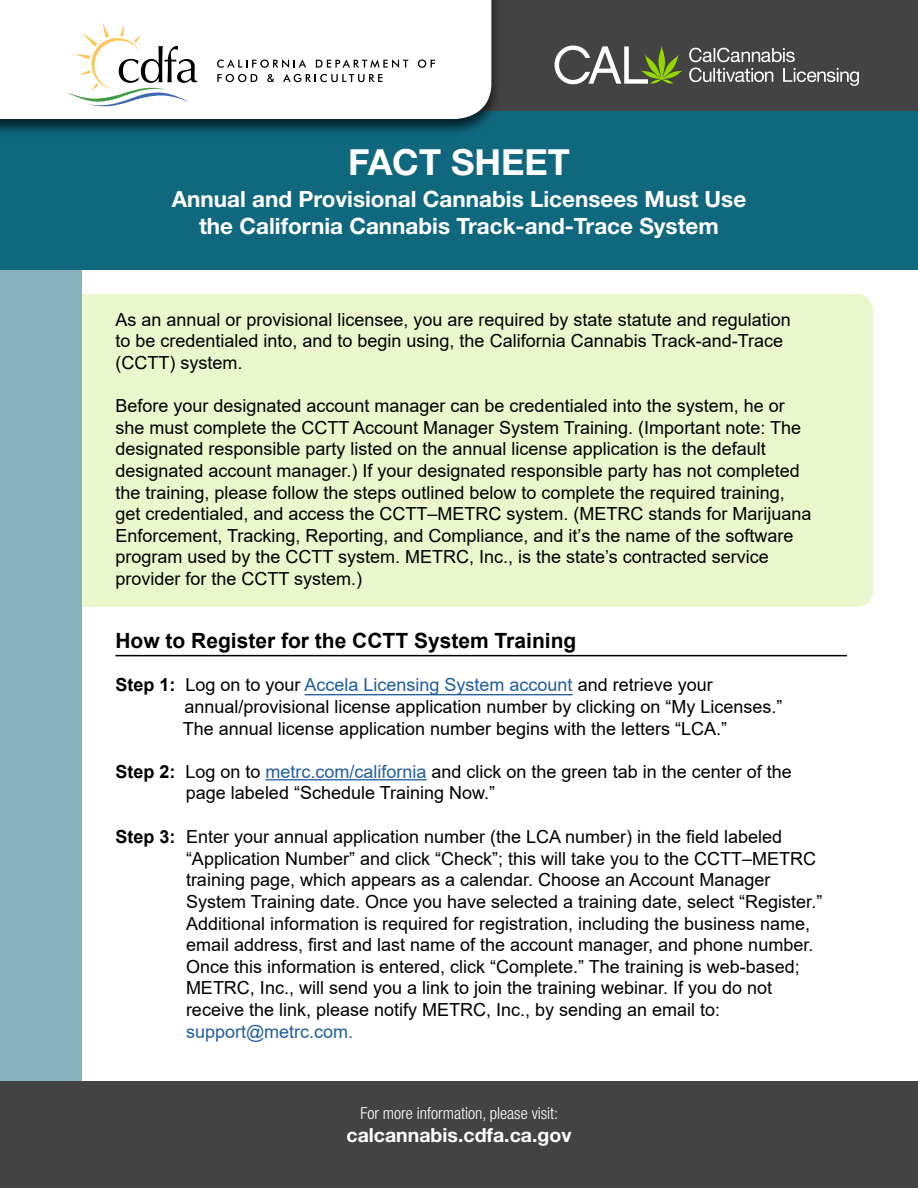
<style>
.page{position:relative;width:918px;height:1188px;background:#fff}
.page>*{position:absolute;margin:0;border:0;box-sizing:border-box;transform-origin:0 0}
.Questions{font:700 36px "Helvetica Neue LT Std";color:#fff}
.t1{font:700 22.5px "Helvetica Neue LT Std";color:#fff}
.Answers{font:700 21px "Arial";color:#000}
.t2{font:700 19.5px "Helvetica Neue LT Std";color:#fff}
.Answers-2{font:18px/21.6px "Arial";color:#000}
.Answers-3{font:18px "Arial";color:#205d9e}
.Answers-4{font:18px "Arial";color:#215e9e}
.Answers-5{font:700 18px "Arial";color:#000}
.t3{font:300 condensed 16.5px "Helvetica Neue LT Std";color:#fff}
.s1{font-weight:700;color:#000}
.s2{color:#000}
.s3{font-weight:700}
.s4{color:#215e9e}
</style>
<div class="page">
<div style="left:82px;top:294px;width:791px;height:313px;background:#eaf7cc"></div>
<div style="left:0;top:0;width:82px;height:1188px;background:#85b2bd"></div>
<div style="left:0;top:1082px;width:918px;height:106px;background:#424342"></div>
<div style="left:0;top:0;width:918px;height:269px;background:#0f687e"></div>
<div style="left:0;top:0;width:918px;height:111px;background:#424342"></div>
<div style="left:0;top:0;width:501px;height:137px;background:#000;opacity:.69"></div>
<div style="left:0;top:0;width:491px;height:119px;background:#fff"></div>
<svg style="left:217px;top:59px;width:89px;height:9px"></svg>
<svg style="left:316px;top:59px;width:92px;height:9px"></svg>
<svg style="left:418px;top:59px;width:17px;height:9px"></svg>
<svg style="left:217px;top:74px;width:40px;height:8px"></svg>
<svg style="left:267px;top:74px;width:7px;height:8px"></svg>
<svg style="left:283px;top:74px;width:99px;height:8px"></svg>
<svg style="left:66px;top:22px;width:131px;height:89px;background:#e8e9e5"></svg>
<svg style="left:555px;top:46px;width:127px;height:38px"></svg>
<svg style="left:689px;top:48px;width:170px;height:38px"></svg>
<hr style="left:266px;top:779px;width:161px;height:1px;background:#215e9e">
<hr style="left:115px;top:655px;width:732px;height:1px;background:#000">
<hr style="left:305px;top:694px;width:268px;height:1px;background:#205d9e">
<p class="Questions" style="left:348px;top:140px;width:223px">FACT SHEET</p>
<p class="t1" style="left:172px;top:185px;width:576px">Annual and Provisional Cannabis Licensees Must Use</p>
<p class="t1" style="left:199px;top:212px;width:521px">the California Cannabis Track-and-Trace System</p>
<p class="Answers-2" style="left:115px;top:308px;width:677px">As an annual or provisional licensee, you are required by state statute and regulation</p>
<p class="Answers-2" style="left:115px;top:330px;width:669px">to be credentialed into, and to begin using, the California Cannabis Track-and-Trace</p>
<p class="Answers-2" style="left:115px;top:352px;width:128px">(CCTT) system.</p>
<p class="Answers-2" style="left:115px;top:395px;width:671px">Before your designated account manager can be credentialed into the system, he or</p>
<p class="Answers-2" style="left:115px;top:416px;width:687px">she must complete the CCTT Account Manager System Training. (Important note: The</p>
<p class="Answers-2" style="left:115px;top:438px;width:652px">designated responsible party listed on the annual license application is the default</p>
<p class="Answers-2" style="left:115px;top:460px;width:686px">designated account manager.) If your designated responsible party has not completed</p>
<p class="Answers-2" style="left:115px;top:481px;width:671px">the training, please follow the steps outlined below to complete the required training,</p>
<p class="Answers-2" style="left:115px;top:503px;width:698px">get credentialed, and access the CCTT–METRC system. (METRC stands for Marijuana</p>
<p class="Answers-2" style="left:115px;top:524px;width:680px">Enforcement, Tracking, Reporting, and Compliance, and it’s the name of the software</p>
<p class="Answers-2" style="left:115px;top:546px;width:655px">program used by the CCTT system. METRC, Inc., is the state’s contracted service</p>
<p class="Answers-2" style="left:115px;top:568px;width:248px">provider for the CCTT system.)</p>
<p class="Answers" style="left:115px;top:626px;width:462px">How to Register for the CCTT System Training</p>
<p class="Answers-3" style="left:115px;top:673px;width:599px"><span class="s1">Step 1:</span> <span class="s2">Log on to your</span> Accela Licensing System account <span class="s2">and retrieve your</span></p>
<p class="Answers-2" style="left:184px;top:696px;width:600px">annual/provisional license application number by clicking on “My Licenses.”</p>
<p class="Answers-2" style="left:183px;top:717px;width:546px">The annual license application number begins with the letters “LCA.”</p>
<p class="Answers-2" style="left:115px;top:761px;width:678px"><span class="s3">Step 2:</span> Log on to <span class="s4">metrc.com/california</span> and click on the green tab in the center of the</p>
<p class="Answers-2" style="left:186px;top:782px;width:311px">page labeled “Schedule Training Now.”</p>
<p class="Answers-5" style="left:115px;top:824px;width:62px">Step 3:</p>
<p class="Answers-2" style="left:186px;top:826px;width:638px">Enter your annual application number (the LCA number) in the field labeled “Application Number” and click “Check”; this will take you to the CCTT–METRC training page, which appears as a calendar. Choose an Account Manager System Training date. Once you have selected a training date, select “Register.” Additional information is required for registration, including the business name, email address, first and last name of the account manager, and phone number.<br>Once this information is entered, click “Complete.” The training is web-based; METRC, Inc., will send you a link to join the training webinar. If you do not receive the link, please notify METRC, Inc., by sending an email to:</p>
<p class="Answers-4" style="left:186px;top:1019px;width:169px">support@metrc.com.</p>
<p class="t3" style="left:360px;top:1103px;width:199px">For more information, please visit:</p>
<p class="t2" style="left:347px;top:1123px;width:226px">calcannabis.cdfa.ca.gov</p>
</div>
